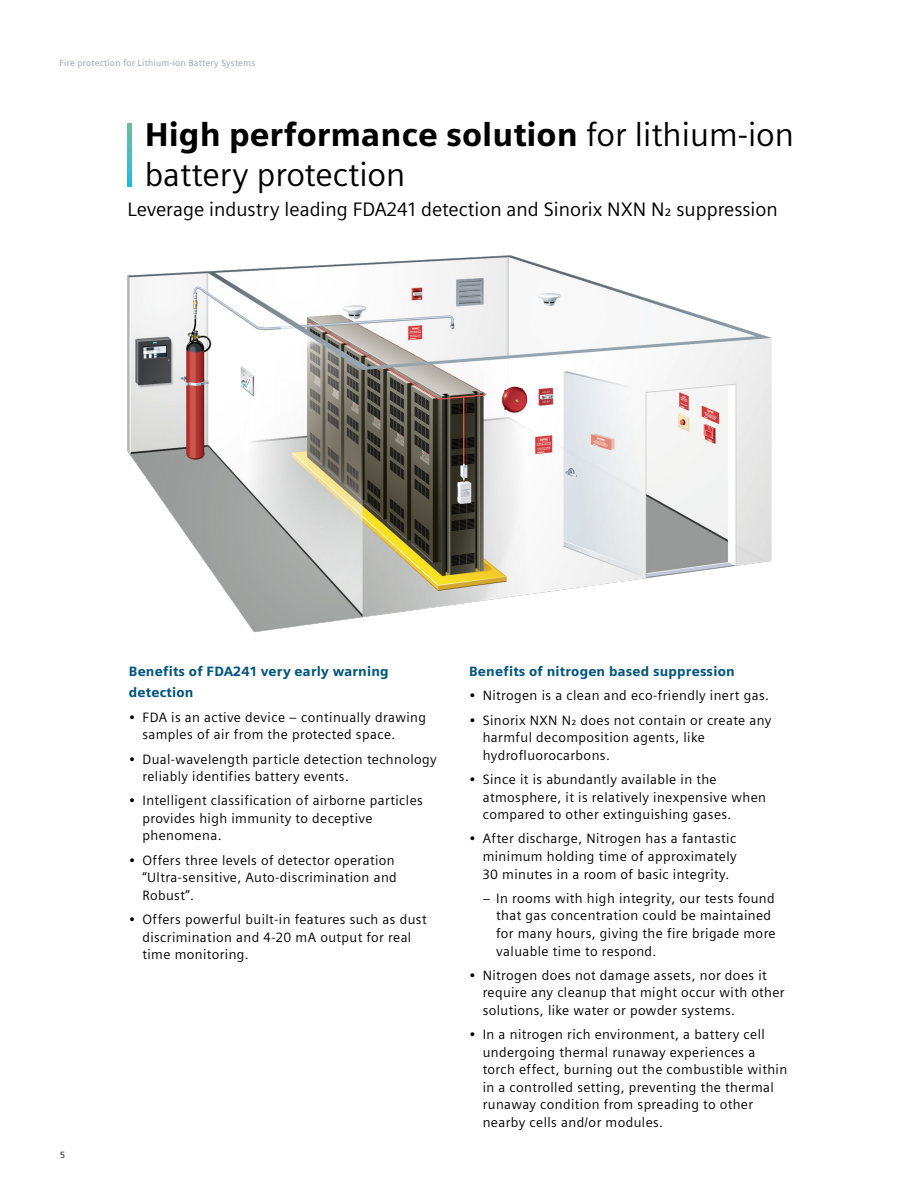
<style>
.page{position:relative;width:918px;height:1188px;background:#fff}
.page>*{position:absolute;margin:0;border:0;box-sizing:border-box;transform-origin:0 0}
.t1{font:33px/39.6px "Siemens Sans";color:#000}
.t2{font:19.5px "Siemens Sans";color:#000}
.t3{font:13.5px/17.5px "Siemens Sans";letter-spacing:.03em;color:#000}
.t4{font:900 13.5px/21.3px "Siemens Sans";letter-spacing:.015em;color:#005680}
.t5{font:9px "Siemens Sans";letter-spacing:.03em;color:#9398ad}
.t6{font:9px "Siemens Sans";color:#000}
.s1{font-weight:900}
</style>
<div class="page">
<svg style="left:128px;top:124px;width:3px;height:62px"></svg>
<img style="left:127px;top:255px;width:645px;height:378px">
<p class="t5" style="left:60px;top:56px;width:197px">Fire protection for Lithium-ion Battery Systems</p>
<h1 class="t1" style="left:145px;top:113px;width:651px"><span class="s1">High performance solution</span> for lithium-ion battery protection</h1>
<h2 class="t2" style="left:127px;top:195px;width:652px">Leverage industry leading FDA241 detection and Sinorix NXN N2 suppression</h2>
<p class="t6" style="left:60px;top:1149px;width:6px">5</p>
<p class="t4" style="left:129px;top:660px;width:261px">Benefits of FDA241 very early warning detection</p>
<p class="t3" style="left:142px;top:707px;width:285px;text-indent:-14px">• FDA is an active device – continually drawing samples of air from the protected space.</p>
<p class="t3" style="left:142px;top:749px;width:296px;text-indent:-14px">• Dual-wavelength particle detection technology reliably identifies battery events.</p>
<p class="t3" style="left:142px;top:791px;width:282px;text-indent:-14px">• Intelligent classification of airborne particles provides high immunity to deceptive phenomena.</p>
<p class="t3" style="left:142px;top:850px;width:256px;text-indent:-14px">• Offers three levels of detector operation “Ultra-sensitive, Auto-discrimination and<br>Robust”.</p>
<p class="t3" style="left:142px;top:910px;width:286px;text-indent:-14px">• Offers powerful built-in features such as dust discrimination and 4-20 mA output for real time monitoring.</p>
<p class="t4" style="left:469px;top:660px;width:267px">Benefits of nitrogen based suppression</p>
<p class="t3" style="left:469px;top:686px;width:301px">• Nitrogen is a clean and eco-friendly inert gas.</p>
<p class="t3" style="left:483px;top:710px;width:290px;text-indent:-13px">• Sinorix NXN N2 does not contain or create any harmful decomposition agents, like hydrofluorocarbons.</p>
<p class="t3" style="left:483px;top:770px;width:285px;text-indent:-14px">• Since it is abundantly available in the atmosphere, it is relatively inexpensive when compared to other extinguishing gases.</p>
<p class="t3" style="left:483px;top:829px;width:256px;text-align:justify;text-indent:-14px">• After discharge, Nitrogen has a fantastic minimum holding time of approximately 30 minutes in a room of basic integrity.</p>
<p class="t3" style="left:496px;top:889px;width:281px;text-indent:-14px">− In rooms with high integrity, our tests found that gas concentration could be maintained for many hours, giving the fire brigade more valuable time to respond.</p>
<p class="t3" style="left:483px;top:965px;width:303px;text-indent:-14px">• Nitrogen does not damage assets, nor does it require any cleanup that might occur with other solutions, like water or powder systems.</p>
<p class="t3" style="left:483px;top:1025px;width:306px;text-indent:-14px">• In a nitrogen rich environment, a battery cell undergoing thermal runaway experiences a torch effect, burning out the combustible within in a controlled setting, preventing the thermal runaway condition from spreading to other nearby cells and/or modules.</p>
</div>
